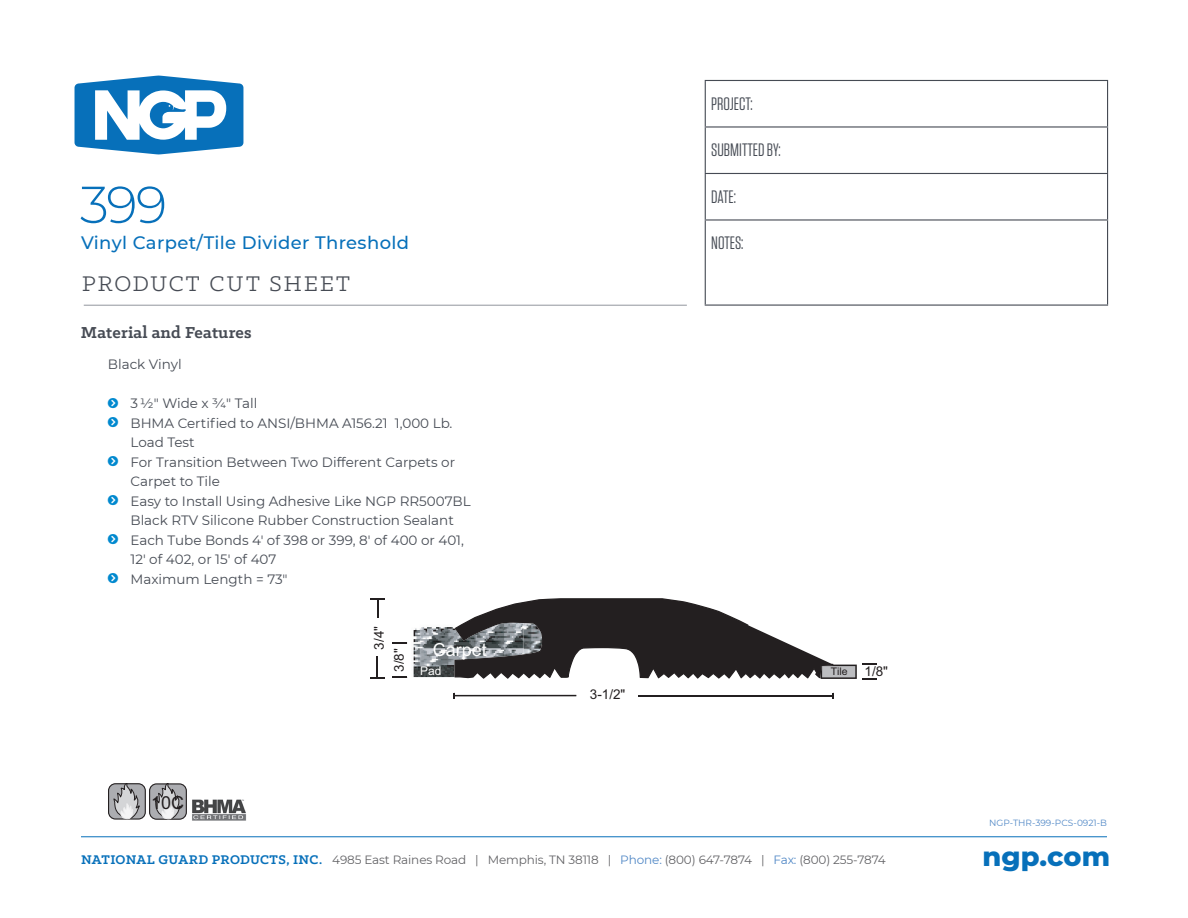
<style>
.page{position:relative;width:1188px;height:918px;background:#fff}
.page>*{position:absolute;margin:0;border:0;box-sizing:border-box;transform-origin:0 0}
.t1{font:300 51.9px "Montserrat";color:#0770ba}
.t2{font:800 27.15px "Montserrat";color:#0770ba}
.t3{font:24px "Klinic Slab";letter-spacing:.085em;color:#464b54}
.t4{font:500 18px "Montserrat";letter-spacing:.02em;color:#0770ba}
.t5{font:18px "Tungsten";color:#464b54}
.CUT_HD3{font:700 18px "Klinic Slab";letter-spacing:.01em;color:#464b54}
.t6{font:18px "Arial";color:#fff}
.t7{font:18px "Arial";color:#231f20}
.CUT_BULLETS_REG{font:13.5px/19.5px "Montserrat";color:#464b54}
.t8{font:13.5px/20px "Arial";color:#231f20}
.t9{font:12px "Montserrat";letter-spacing:-.01em;color:#636366}
.t10{font:12px "Arial";color:#fff}
.t11{font:10.5px "Arial";color:#231f20}
.t12{font:9px "Montserrat";color:#5188c6}
.s1{font-family:"Klinic Slab";font-weight:700;font-size:14.25px;color:#0770ba}
.s2{color:#5188c6}
</style>
<div class="page">
<svg style="left:75px;top:76px;width:168px;height:78px"></svg>
<hr style="left:81px;top:836px;width:1026px;height:1px;background:#0770ba">
<hr style="left:705px;top:81px;width:1px;height:45px;background:#464b54">
<hr style="left:705px;top:128px;width:1px;height:45px;background:#464b54">
<hr style="left:705px;top:174px;width:1px;height:45px;background:#464b54">
<hr style="left:705px;top:221px;width:1px;height:84px;background:#464b54">
<hr style="left:705px;top:80px;width:403px;height:1px;background:#464b54">
<hr style="left:1107px;top:81px;width:1px;height:45px;background:#464b54">
<hr style="left:1107px;top:128px;width:1px;height:45px;background:#464b54">
<hr style="left:1107px;top:174px;width:1px;height:45px;background:#464b54">
<hr style="left:1107px;top:221px;width:1px;height:84px;background:#464b54">
<hr style="left:705px;top:126px;width:403px;height:2px;background:#464b54">
<hr style="left:705px;top:173px;width:403px;height:1px;background:#464b54">
<hr style="left:705px;top:219px;width:403px;height:2px;background:#464b54">
<hr style="left:705px;top:305px;width:403px;height:1px;background:#464b54">
<hr style="left:84px;top:305px;width:603px;height:1px;background:#91959d">
<img style="left:377px;top:617px;width:147px;height:82px">
<svg style="left:370px;top:677px;width:15px;height:2px"></svg>
<hr style="left:455px;top:695px;width:121px;height:1px;background:#231f20">
<hr style="left:638px;top:695px;width:196px;height:1px;background:#231f20">
<svg style="left:370px;top:599px;width:15px;height:18px"></svg>
<hr style="left:376px;top:656px;width:2px;height:22px;background:#231f20">
<svg style="left:393px;top:642px;width:14px;height:2px"></svg>
<svg style="left:393px;top:677px;width:14px;height:1px"></svg>
<svg style="left:454px;top:598px;width:423px;height:82px"></svg>
<div style="left:109px;top:784px;width:36px;height:35px;background:#acadb1;border-radius:7px"></div>
<div style="left:108px;top:783px;width:38px;height:37px;border:1px solid #231f20;border-radius:7px"></div>
<svg style="left:114px;top:783px;width:26px;height:37px"></svg>
<div style="left:150px;top:784px;width:36px;height:35px;background:#acadb1;border-radius:7px"></div>
<div style="left:149px;top:783px;width:38px;height:37px;border:1px solid #231f20;border-radius:7px"></div>
<svg style="left:155px;top:783px;width:26px;height:37px"></svg>
<img style="left:192px;top:799px;width:54px;height:22px">
<p class="t1" style="left:80px;top:169px;width:89px">399</p>
<p class="t4" style="left:81px;top:230px;width:330px">Vinyl Carpet/Tile Divider Threshold</p>
<h3 class="t3" style="left:82px;top:269px;width:269px">PRODUCT CUT SHEET</h3>
<p class="CUT_HD3" style="left:81px;top:320px;width:172px">Material and Features</p>
<p class="CUT_BULLETS_REG" style="left:108px;top:354px;width:75px">Black Vinyl</p>
<p class="CUT_BULLETS_REG" style="left:130px;top:393px;width:128px">3 1/2" Wide x 3/4" Tall</p>
<p class="CUT_BULLETS_REG" style="left:130px;top:413px;width:324px">BHMA Certified to ANSI/BHMA A156.21 1,000 Lb.<br>Load Test</p>
<p class="CUT_BULLETS_REG" style="left:130px;top:452px;width:326px">For Transition Between Two Different Carpets or<br>Carpet to Tile</p>
<p class="CUT_BULLETS_REG" style="left:130px;top:491px;width:342px">Easy to Install Using Adhesive Like NGP RR5007BL<br>Black RTV Silicone Rubber Construction Sealant</p>
<p class="CUT_BULLETS_REG" style="left:130px;top:530px;width:335px">Each Tube Bonds 4' of 398 or 399, 8' of 400 or 401,<br>12' of 402, or 15' of 407</p>
<p class="CUT_BULLETS_REG" style="left:130px;top:569px;width:159px">Maximum Length = 73"</p>
<h3 class="t5" style="left:711px;top:94px;width:43px">PROJECT:</h3>
<h3 class="t5" style="left:711px;top:141px;width:71px">SUBMITTED BY:</h3>
<h3 class="t5" style="left:711px;top:187px;width:26px">DATE:</h3>
<h3 class="t5" style="left:711px;top:234px;width:34px">NOTES:</h3>
<p class="t7" style="left:151px;top:790px;width:35px">10C</p>
<p class="t8" style="left:369px;top:672px;width:47px;text-indent:22px;rotate:-90deg">3/4"<br>3/8"</p>
<p class="t6" style="left:433px;top:637px;width:56px">Carpet</p>
<p class="t10" style="left:420px;top:663px;width:23px">Pad</p>
<p class="t11" style="left:831px;top:664px;width:18px">Tile</p>
<p class="t8" style="left:865px;top:661px;width:25px">1/8"</p>
<p class="t8" style="left:590px;top:684px;width:37px">3-1/2"</p>
<p class="t12" style="left:989px;top:817px;width:119px">NGP-THR-399-PCS-0921-B</p>
<p class="t9" style="left:81px;top:851px;width:806px"><span class="s1">NATIONAL GUARD PRODUCTS, INC.</span> 4985 East Raines Road | Memphis, TN 38118 | <span class="s2">Phone:</span> (800) 647-7874 | <span class="s2">Fax:</span> (800) 255-7874</p>
<h2 class="t2" style="left:983px;top:837px;width:129px">ngp.com</h2>
</div>
